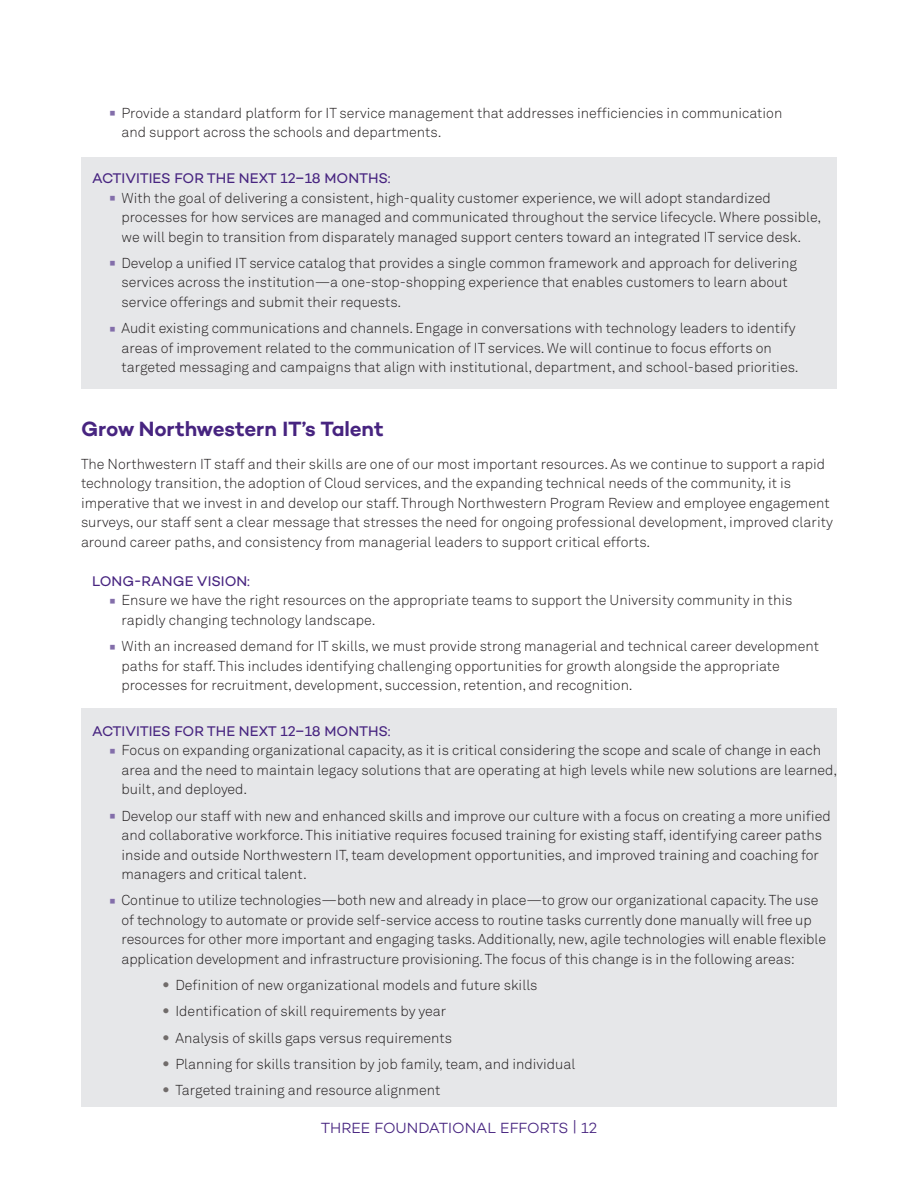
<style>
.page{position:relative;width:918px;height:1188px;background:#fff}
.page>*{position:absolute;margin:0;border:0;box-sizing:border-box;transform-origin:0 0}
.SOD_Subheaders{font:600 21px "Campton";letter-spacing:-.005em;color:#472480}
.t1{font:300 15px "Campton";color:#472480}
.SOD_Bullets{font:300 14.25px/19.5px "Akkurat Pro";color:#231f20}
.SOD_text{font:300 14.25px/19.5px "Akkurat Pro";color:#231f20}
.SOD_Long-Range{font:14.25px "Campton";letter-spacing:-.005em;color:#472480}
.s1{font-weight:700;font-size:30px;color:#836eaa}
.s2{font-weight:700;font-size:18px;color:#716c6b}
</style>
<div class="page">
<div style="left:81px;top:157px;width:756px;height:231px;background:#e6e7e9"></div>
<div style="left:81px;top:708px;width:756px;height:399px;background:#e6e7e9"></div>
<p class="SOD_Bullets" style="left:122px;top:103px;width:662px;text-indent:-14px"><span class="s1">·</span> Provide a standard platform for IT service management that addresses inefficiencies in communication and support across the schools and departments.</p>
<p class="SOD_Long-Range" style="left:92px;top:169px;width:300px">ACTIVITIES FOR THE NEXT 12–18 MONTHS:</p>
<p class="SOD_Bullets" style="left:122px;top:188px;width:701px;text-indent:-14px"><span class="s1">·</span> With the goal of delivering a consistent, high-quality customer experience, we will adopt standardized processes for how services are managed and communicated throughout the service lifecycle. Where possible, we will begin to transition from disparately managed support centers toward an integrated IT service desk.</p>
<p class="SOD_Bullets" style="left:122px;top:253px;width:677px;text-indent:-14px"><span class="s1">·</span> Develop a unified IT service catalog that provides a single common framework and approach for delivering services across the institution—a one-stop-shopping experience that enables customers to learn about service offerings and submit their requests.</p>
<p class="SOD_Bullets" style="left:122px;top:319px;width:679px;text-indent:-14px"><span class="s1">·</span> Audit existing communications and channels. Engage in conversations with technology leaders to identify areas of improvement related to the communication of IT services. We will continue to focus efforts on targeted messaging and campaigns that align with institutional, department, and school-based priorities.</p>
<p class="SOD_Subheaders" style="left:81px;top:415px;width:304px">Grow Northwestern IT’s Talent</p>
<p class="SOD_text" style="left:81px;top:454px;width:753px">The Northwestern IT staff and their skills are one of our most important resources. As we continue to support a rapid technology transition, the adoption of Cloud services, and the expanding technical needs of the community, it is imperative that we invest in and develop our staff. Through Northwestern Program Review and employee engagement surveys, our staff sent a clear message that stresses the need for ongoing professional development, improved clarity around career paths, and consistency from managerial leaders to support critical efforts.</p>
<p class="SOD_Long-Range" style="left:92px;top:572px;width:159px">LONG-RANGE VISION:</p>
<p class="SOD_Bullets" style="left:122px;top:591px;width:672px;text-indent:-14px"><span class="s1">·</span> Ensure we have the right resources on the appropriate teams to support the University community in this rapidly changing technology landscape.</p>
<p class="SOD_Bullets" style="left:122px;top:637px;width:699px;text-indent:-14px"><span class="s1">·</span> With an increased demand for IT skills, we must provide strong managerial and technical career development paths for staff. This includes identifying challenging opportunities for growth alongside the appropriate processes for recruitment, development, succession, retention, and recognition.</p>
<p class="SOD_Long-Range" style="left:92px;top:722px;width:300px">ACTIVITIES FOR THE NEXT 12–18 MONTHS:</p>
<p class="SOD_Bullets" style="left:122px;top:741px;width:717px;text-indent:-14px"><span class="s1">·</span> Focus on expanding organizational capacity, as it is critical considering the scope and scale of change in each area and the need to maintain legacy solutions that are operating at high levels while new solutions are learned, built, and deployed.</p>
<p class="SOD_Bullets" style="left:122px;top:806px;width:711px;text-indent:-14px"><span class="s1">·</span> Develop our staff with new and enhanced skills and improve our culture with a focus on creating a more unified and collaborative workforce. This initiative requires focused training for existing staff, identifying career paths inside and outside Northwestern IT, team development opportunities, and improved training and coaching for managers and critical talent.</p>
<p class="SOD_Bullets" style="left:122px;top:891px;width:706px;text-indent:-14px"><span class="s1">·</span> Continue to utilize technologies—both new and already in place—to grow our organizational capacity. The use of technology to automate or provide self-service access to routine tasks currently done manually will free up resources for other more important and engaging tasks. Additionally, new, agile technologies will enable flexible application development and infrastructure provisioning. The focus of this change is in the following areas:</p>
<p class="SOD_Bullets" style="left:162px;top:976px;width:377px"><span class="s2">•</span> Definition of new organizational models and future skills</p>
<p class="SOD_Bullets" style="left:162px;top:1002px;width:286px"><span class="s2">•</span> Identification of skill requirements by year</p>
<p class="SOD_Bullets" style="left:162px;top:1028px;width:292px"><span class="s2">•</span> Analysis of skills gaps versus requirements</p>
<p class="SOD_Bullets" style="left:162px;top:1054px;width:415px"><span class="s2">•</span> Planning for skills transition by job family, team, and individual</p>
<p class="SOD_Bullets" style="left:162px;top:1081px;width:280px"><span class="s2">•</span> Targeted training and resource alignment</p>
<p class="t1" style="left:321px;top:1119px;width:278px">THREE FOUNDATIONAL EFFORTS | 12</p>
</div>
